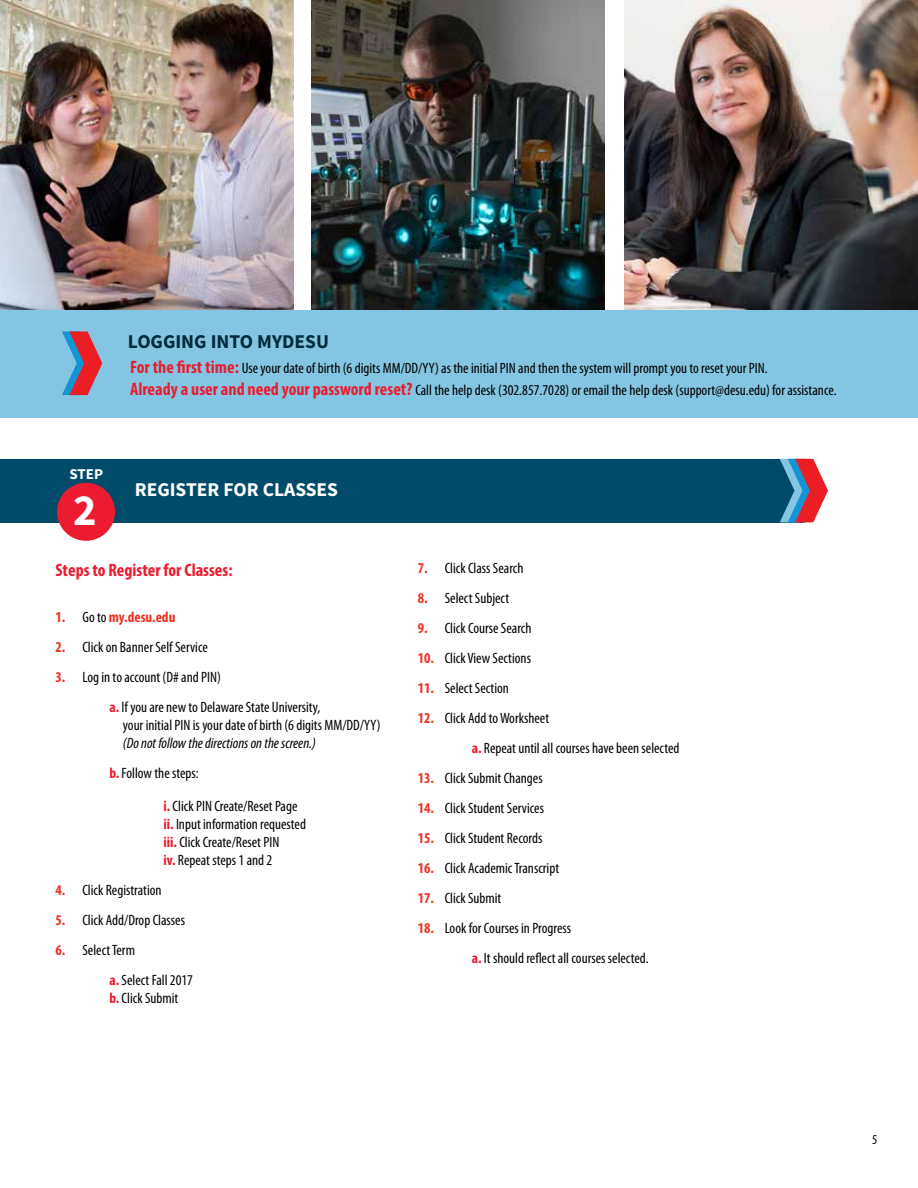
<style>
.page{position:relative;width:918px;height:1188px;background:#fff}
.page>*{position:absolute;margin:0;border:0;box-sizing:border-box;transform-origin:0 0}
.t1{font:700 44.55px "Source Sans Pro";color:#fff}
.t2{font:700 19.5px "Source Sans Pro";color:#fff}
.t3{font:700 19.5px "Source Sans Pro";color:#022a3a}
.t4{font:700 condensed 18px "Myriad Pro";color:#ed1b2f}
.t5{font:condensed 15px/30px "Myriad Pro";color:#000}
.t6{font:italic condensed 15px/30px "Myriad Pro";color:#000}
.t7{font:700 condensed 15px "Myriad Pro";color:#ee3124}
.t8{font:700 15px "Source Sans Pro";color:#fff}
.t9{font:condensed 13.5px "Myriad Pro";color:#000}
.s1{font-weight:700;font-size:18px;color:#ed1b2f}
.s2{font-weight:400;color:#000}
.s3{font-weight:700;color:#ee3124}
.s4{font-weight:700;color:#ed1b2f}
.s5{font-weight:700;font-style:normal;color:#ed1b2f}
.s6{font-style:normal}
</style>
<div class="page">
<img style="left:311px;top:0;width:294px;height:310px">
<img style="left:624px;top:0;width:294px;height:310px">
<img style="left:0;top:0;width:294px;height:309px">
<div style="left:0;top:459px;width:804px;height:63px;background:#004b69"></div>
<div style="left:57px;top:483px;width:58px;height:58px;background:#ed1b2f;border-radius:50%"></div>
<svg style="left:780px;top:459px;width:48px;height:63px"></svg>
<div style="left:0;top:310px;width:918px;height:108px;background:#83c5e2"></div>
<svg style="left:62px;top:332px;width:40px;height:63px"></svg>
<h2 class="t3" style="left:128px;top:329px;width:202px">LOGGING INTO MYDESU</h2>
<p class="t5" style="left:130px;top:357px;width:708px;line-height:21.6px"><span class="s1">For the first time:</span> Use your date of birth (6 digits MM/DD/YY) as the initial PIN and then the system will prompt you to reset your PIN.<br><span class="s1">Already a user and need your password reset?</span> Call the help desk (302.857.7028) or email the help desk (support@desu.edu) for assistance.</p>
<p class="t8" style="left:70px;top:464px;width:35px">STEP</p>
<h1 class="t1" style="left:73px;top:482px;width:25px">2</h1>
<h2 class="t2" style="left:135px;top:477px;width:205px">REGISTER FOR CLASSES</h2>
<p class="t4" style="left:55px;top:558px;width:179px">Steps to Register for Classes:</p>
<p class="t7" style="left:55px;top:608px;width:122px">1. <span class="s2">Go to</span> my.desu.edu</p>
<p class="t5" style="left:55px;top:632px;width:154px"><span class="s3">2.</span> Click on Banner Self Service</p>
<p class="t5" style="left:109px;top:662px;width:212px;text-indent:-54px"><span class="s3">3.</span> Log in to account (D# and PIN)<br><span class="s4">a.</span> If you are new to Delaware State University,</p>
<p class="t5" style="left:123px;top:710px;width:259px">your initial PIN is your date of birth (6 digits MM/DD/YY)</p>
<p class="t6" style="left:109px;top:728px;width:208px;text-indent:14px">(Do not follow the directions on the screen.) <span class="s5">b.</span> <span class="s6">Follow the steps:</span></p>
<p class="t5" style="left:163px;top:797px;width:144px;line-height:18px"><span class="s4">i.</span> Click PIN Create/Reset Page <span class="s4">ii.</span> Input information requested <span class="s4">iii.</span> Click Create/Reset PIN<br><span class="s4">iv.</span> Repeat steps 1 and 2</p>
<p class="t5" style="left:55px;top:875px;width:108px"><span class="s3">4.</span> Click Registration</p>
<p class="t5" style="left:55px;top:905px;width:131px"><span class="s3">5.</span> Click Add/Drop Classes</p>
<p class="t5" style="left:109px;top:935px;width:85px;text-indent:-54px"><span class="s3">6.</span> Select Term<br><span class="s4">a.</span> Select Fall 2017</p>
<p class="t5" style="left:109px;top:983px;width:70px"><span class="s4">b.</span> Click Submit</p>
<p class="t5" style="left:418px;top:553px;width:107px"><span class="s3">7.</span> Click Class Search</p>
<p class="t5" style="left:418px;top:583px;width:93px"><span class="s3">8.</span> Select Subject</p>
<p class="t5" style="left:418px;top:613px;width:115px"><span class="s3">9.</span> Click Course Search</p>
<p class="t5" style="left:418px;top:643px;width:115px"><span class="s3">10.</span> Click View Sections</p>
<p class="t5" style="left:418px;top:673px;width:93px"><span class="s3">11.</span> Select Section</p>
<p class="t5" style="left:472px;top:703px;width:209px;text-indent:-54px"><span class="s3">12.</span> Click Add to Worksheet<br><span class="s4">a.</span> Repeat until all courses have been selected</p>
<p class="t5" style="left:418px;top:763px;width:126px"><span class="s3">13.</span> Click Submit Changes</p>
<p class="t5" style="left:418px;top:793px;width:128px"><span class="s3">14.</span> Click Student Services</p>
<p class="t5" style="left:418px;top:823px;width:126px"><span class="s3">15.</span> Click Student Records</p>
<p class="t5" style="left:418px;top:853px;width:143px"><span class="s3">16.</span> Click Academic Transcript</p>
<p class="t5" style="left:418px;top:883px;width:85px"><span class="s3">17.</span> Click Submit</p>
<p class="t5" style="left:472px;top:913px;width:178px;text-indent:-54px"><span class="s3">18.</span> Look for Courses in Progress<br><span class="s4">a.</span> It should reflect all courses selected.</p>
<p class="t9" style="left:872px;top:1132px;width:7px">5</p>
</div>
